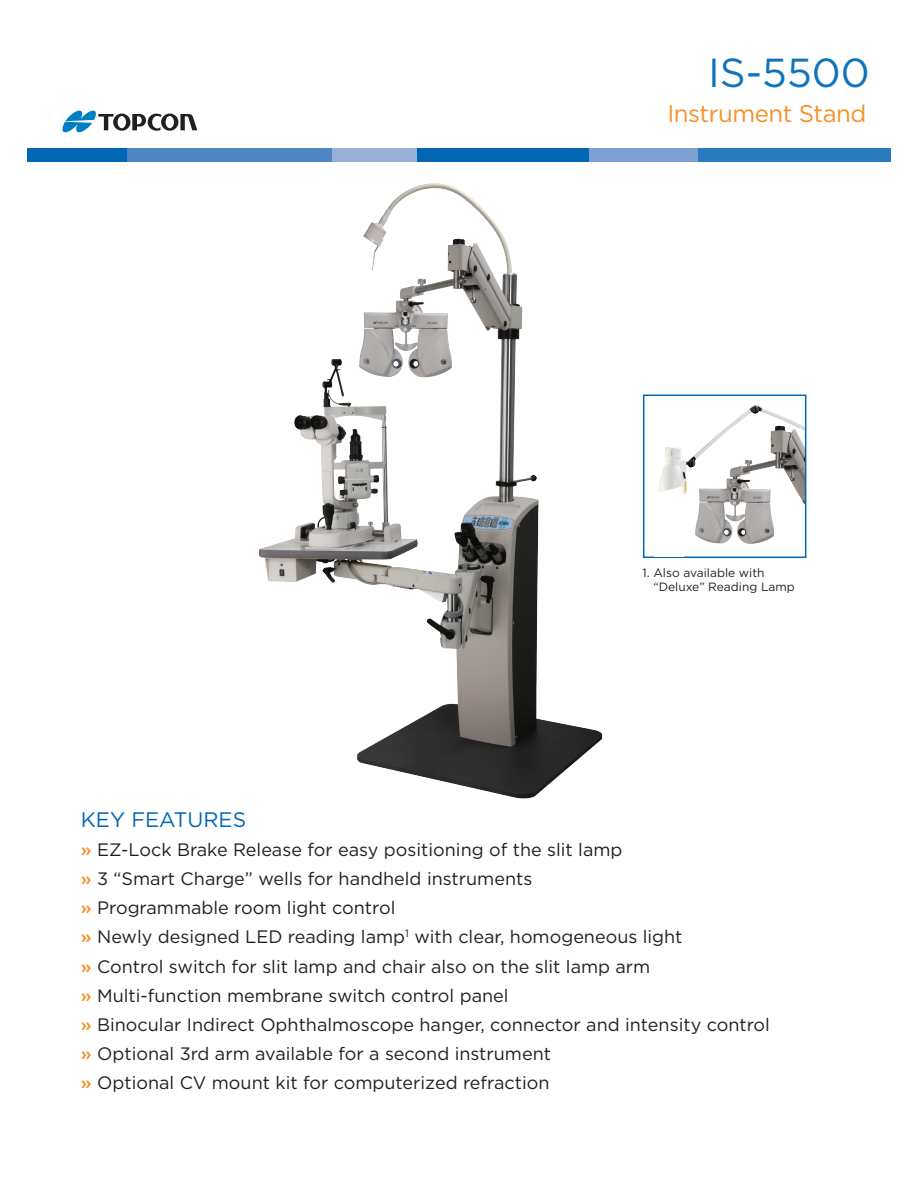
<style>
.page{position:relative;width:918px;height:1188px;background:#fff}
.page>*{position:absolute;margin:0;border:0;box-sizing:border-box;transform-origin:0 0}
.t1{font:40.5px "Gotham";color:#1074bc}
.t2{font:24px "Gotham";letter-spacing:-.02em;color:#f69029}
.t3{font:21px "Gotham";color:#0167b4}
.t4{font:18px/29.1px "Gotham";color:#231f20}
.t5{font:12px/14.4px "Gotham";color:#231f20}
.s1{font-weight:500;color:#f69029}
</style>
<div class="page">
<img style="left:258px;top:183px;width:345px;height:616px">
<div style="left:27px;top:148px;width:100px;height:14px;background:#0167b4"></div>
<div style="left:127px;top:148px;width:206px;height:14px;background:#4f85c5"></div>
<div style="left:333px;top:148px;width:85px;height:14px;background:#96b0da"></div>
<div style="left:418px;top:148px;width:171px;height:14px;background:#0167b4"></div>
<div style="left:589px;top:148px;width:110px;height:14px;background:#7ea0d3"></div>
<div style="left:699px;top:148px;width:192px;height:14px;background:#2a7abf"></div>
<svg style="left:62px;top:110px;width:135px;height:23px"></svg>
<img style="left:658px;top:405px;width:145px;height:139px">
<div style="left:643px;top:395px;width:163px;height:163px;border:2px solid #0167b4"></div>
<div style="left:654px;top:522px;width:30px;height:35px;background:#fff"></div>
<h1 class="t1" style="left:708px;top:48px;width:163px">IS-5500</h1>
<h2 class="t2" style="left:667px;top:99px;width:201px">Instrument Stand</h2>
<p class="t5" style="left:653px;top:565px;width:143px;text-indent:-11px">1. Also available with “Deluxe” Reading Lamp</p>
<p class="t3" style="left:81px;top:807px;width:167px">KEY FEATURES</p>
<p class="t4" style="left:81px;top:835px;width:691px"><span class="s1">»</span> EZ-Lock Brake Release for easy positioning of the slit lamp<br><span class="s1">»</span> 3 “Smart Charge” wells for handheld instruments<br><span class="s1">»</span> Programmable room light control<br><span class="s1">»</span> Newly designed LED reading lamp<sup>1</sup> with clear, homogeneous light<br><span class="s1">»</span> Control switch for slit lamp and chair also on the slit lamp arm<br><span class="s1">»</span> Multi-function membrane switch control panel<br><span class="s1">»</span> Binocular Indirect Ophthalmoscope hanger, connector and intensity control <span class="s1">»</span> Optional 3rd arm available for a second instrument<br><span class="s1">»</span> Optional CV mount kit for computerized refraction</p>
</div>
